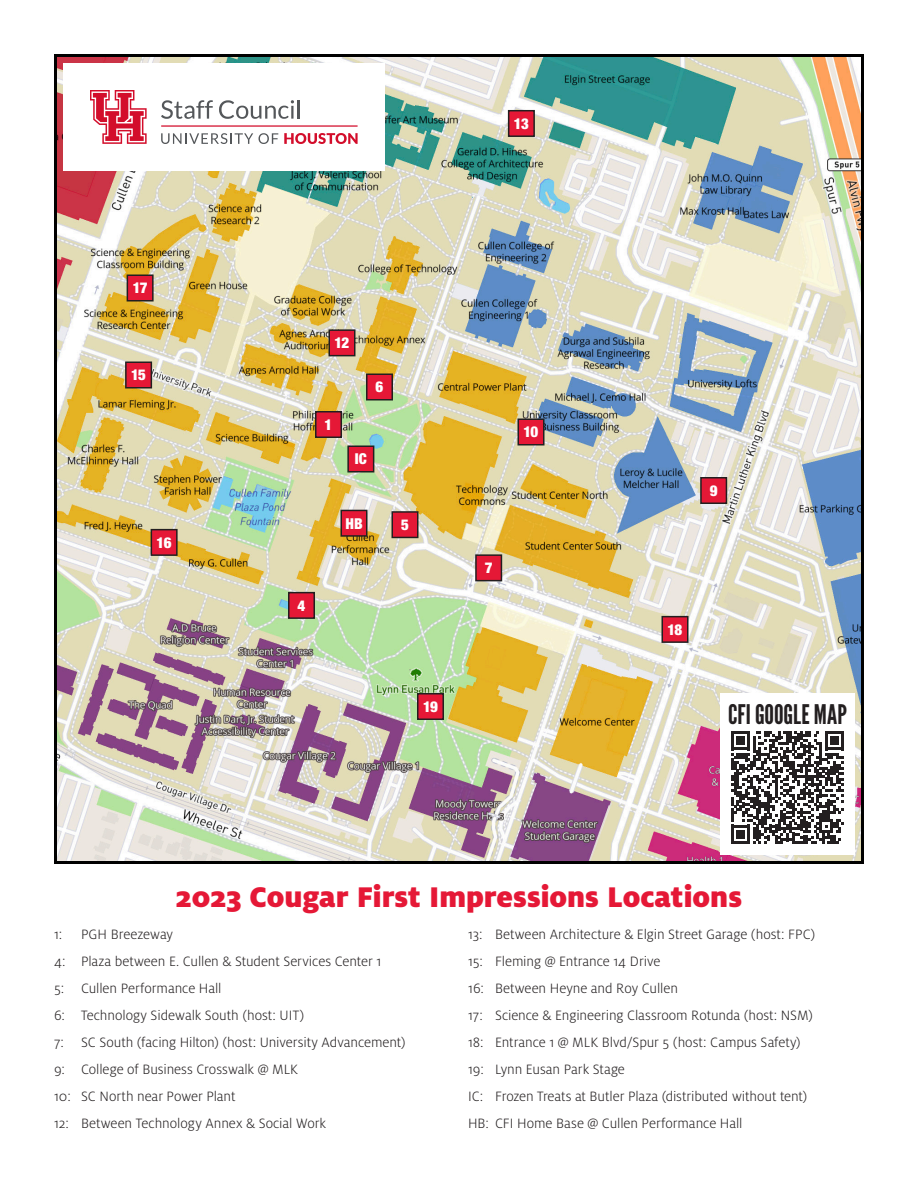
<style>
.page{position:relative;width:918px;height:1188px;background:#fff}
.page>*{position:absolute;margin:0;border:0;box-sizing:border-box;transform-origin:0 0}
.t1{font:900 31.5px "Milo OT";color:#e51836}
.t2{font:27px "League Gothic";color:#231f20}
.t3{font:300 15px "Milo OT";color:#231f20}
.t4{font:900 condensed 15px "Helvetica Neue LT Std";letter-spacing:-.045em;color:#fff}
</style>
<div class="page">
<img style="left:58px;top:58px;width:802px;height:802px">
<div style="left:316px;top:412px;width:25px;height:25px;background:#e51836"></div>
<div style="left:315px;top:411px;width:27px;height:27px;border:2px solid #231f20"></div>
<div style="left:518px;top:419px;width:26px;height:26px;background:#e51836"></div>
<div style="left:518px;top:418px;width:26px;height:28px;border:2px solid #231f20"></div>
<div style="left:127px;top:275px;width:26px;height:26px;background:#e51836"></div>
<div style="left:127px;top:274px;width:27px;height:28px;border:2px solid #231f20"></div>
<div style="left:126px;top:362px;width:25px;height:26px;background:#e51836"></div>
<div style="left:125px;top:362px;width:27px;height:26px;border:2px solid #231f20"></div>
<div style="left:367px;top:374px;width:25px;height:26px;background:#e51836"></div>
<div style="left:366px;top:374px;width:27px;height:26px;border:2px solid #231f20"></div>
<div style="left:509px;top:111px;width:25px;height:25px;background:#e51836"></div>
<div style="left:508px;top:110px;width:27px;height:27px;border:2px solid #231f20"></div>
<div style="left:289px;top:593px;width:25px;height:25px;background:#e51836"></div>
<div style="left:288px;top:592px;width:27px;height:27px;border:2px solid #231f20"></div>
<div style="left:662px;top:617px;width:26px;height:25px;background:#e51836"></div>
<div style="left:662px;top:616px;width:26px;height:27px;border:2px solid #231f20"></div>
<div style="left:418px;top:694px;width:25px;height:25px;background:#e51836"></div>
<div style="left:417px;top:693px;width:27px;height:27px;border:2px solid #231f20"></div>
<div style="left:341px;top:510px;width:26px;height:26px;background:#e51836"></div>
<div style="left:340px;top:510px;width:28px;height:27px;border:2px solid #231f20"></div>
<div style="left:329px;top:330px;width:26px;height:26px;background:#e51836"></div>
<div style="left:328px;top:329px;width:28px;height:27px;border:2px solid #231f20"></div>
<div style="left:63px;top:63px;width:322px;height:108px;background:#fff"></div>
<div style="left:476px;top:555px;width:25px;height:26px;background:#e51836"></div>
<div style="left:475px;top:554px;width:27px;height:27px;border:2px solid #231f20"></div>
<div style="left:392px;top:512px;width:26px;height:25px;background:#e51836"></div>
<div style="left:392px;top:511px;width:26px;height:27px;border:2px solid #231f20"></div>
<div style="left:348px;top:446px;width:26px;height:26px;background:#e51836"></div>
<div style="left:347px;top:446px;width:27px;height:26px;border:2px solid #231f20"></div>
<div style="left:720px;top:693px;width:135px;height:162px;background:#fff"></div>
<div style="left:701px;top:478px;width:25px;height:25px;background:#e51836"></div>
<div style="left:700px;top:477px;width:27px;height:27px;border:2px solid #231f20"></div>
<div style="left:151px;top:530px;width:26px;height:25px;background:#e51836"></div>
<div style="left:151px;top:529px;width:27px;height:27px;border:2px solid #231f20"></div>
<svg style="left:731px;top:731px;width:113px;height:113px"></svg>
<svg style="left:161px;top:133px;width:92px;height:11px"></svg>
<svg style="left:259px;top:133px;width:19px;height:11px"></svg>
<svg style="left:284px;top:133px;width:74px;height:11px"></svg>
<hr style="left:161px;top:125px;width:197px;height:2px;background:#d30d2b">
<svg style="left:161px;top:100px;width:52px;height:19px"></svg>
<svg style="left:219px;top:100px;width:81px;height:19px"></svg>
<svg style="left:90px;top:90px;width:57px;height:54px"></svg>
<p class="t4" style="left:133px;top:279px;width:16px">17</p>
<p class="t4" style="left:131px;top:366px;width:16px">15</p>
<p class="t4" style="left:157px;top:533px;width:16px">16</p>
<p class="t4" style="left:514px;top:114px;width:16px">13</p>
<p class="t4" style="left:335px;top:334px;width:16px">12</p>
<p class="t4" style="left:325px;top:415px;width:9px">1</p>
<p class="t4" style="left:376px;top:378px;width:9px">6</p>
<p class="t4" style="left:355px;top:450px;width:14px">IC</p>
<p class="t4" style="left:345px;top:514px;width:19px">HB</p>
<p class="t4" style="left:401px;top:515px;width:9px">5</p>
<p class="t4" style="left:298px;top:596px;width:9px">4</p>
<p class="t4" style="left:423px;top:697px;width:16px">19</p>
<p class="t4" style="left:524px;top:423px;width:16px">10</p>
<p class="t4" style="left:485px;top:559px;width:9px">7</p>
<p class="t4" style="left:710px;top:481px;width:9px">9</p>
<p class="t4" style="left:668px;top:620px;width:16px">18</p>
<p class="t2" style="left:728px;top:698px;width:120px">CFI GOOGLE MAP</p>
<p class="t1" style="left:176px;top:879px;width:568px">2023 Cougar First Impressions Locations</p>
<p class="t3" style="left:54px;top:926px;width:10px">1:</p>
<p class="t3" style="left:81px;top:926px;width:93px">PGH Breezeway</p>
<p class="t3" style="left:54px;top:953px;width:329px">4: Plaza between E. Cullen &amp; Student Services Center 1</p>
<p class="t3" style="left:54px;top:980px;width:169px">5: Cullen Performance Hall</p>
<p class="t3" style="left:54px;top:1007px;width:252px">6: Technology Sidewalk South (host: UIT)</p>
<p class="t3" style="left:54px;top:1034px;width:353px">7: SC South (facing Hilton) (host: University Advancement)</p>
<p class="t3" style="left:54px;top:1061px;width:246px">9: College of Business Crosswalk @ MLK</p>
<p class="t3" style="left:54px;top:1088px;width:183px">10: SC North near Power Plant</p>
<p class="t3" style="left:54px;top:1115px;width:274px">12: Between Technology Annex &amp; Social Work</p>
<p class="t3" style="left:468px;top:926px;width:349px">13: Between Architecture &amp; Elgin Street Garage (host: FPC)</p>
<p class="t3" style="left:468px;top:953px;width:194px">15: Fleming @ Entrance 14 Drive</p>
<p class="t3" style="left:468px;top:980px;width:211px">16: Between Heyne and Roy Cullen</p>
<p class="t3" style="left:468px;top:1007px;width:347px">17: Science &amp; Engineering Classroom Rotunda (host: NSM)</p>
<p class="t3" style="left:468px;top:1034px;width:334px">18: Entrance 1 @ MLK Blvd/Spur 5 (host: Campus Safety)</p>
<p class="t3" style="left:468px;top:1061px;width:158px">19: Lynn Eusan Park Stage</p>
<p class="t3" style="left:468px;top:1088px;width:341px">IC: Frozen Treats at Butler Plaza (distributed without tent)</p>
<p class="t3" style="left:468px;top:1115px;width:276px">HB: CFI Home Base @ Cullen Performance Hall</p>
</div>
